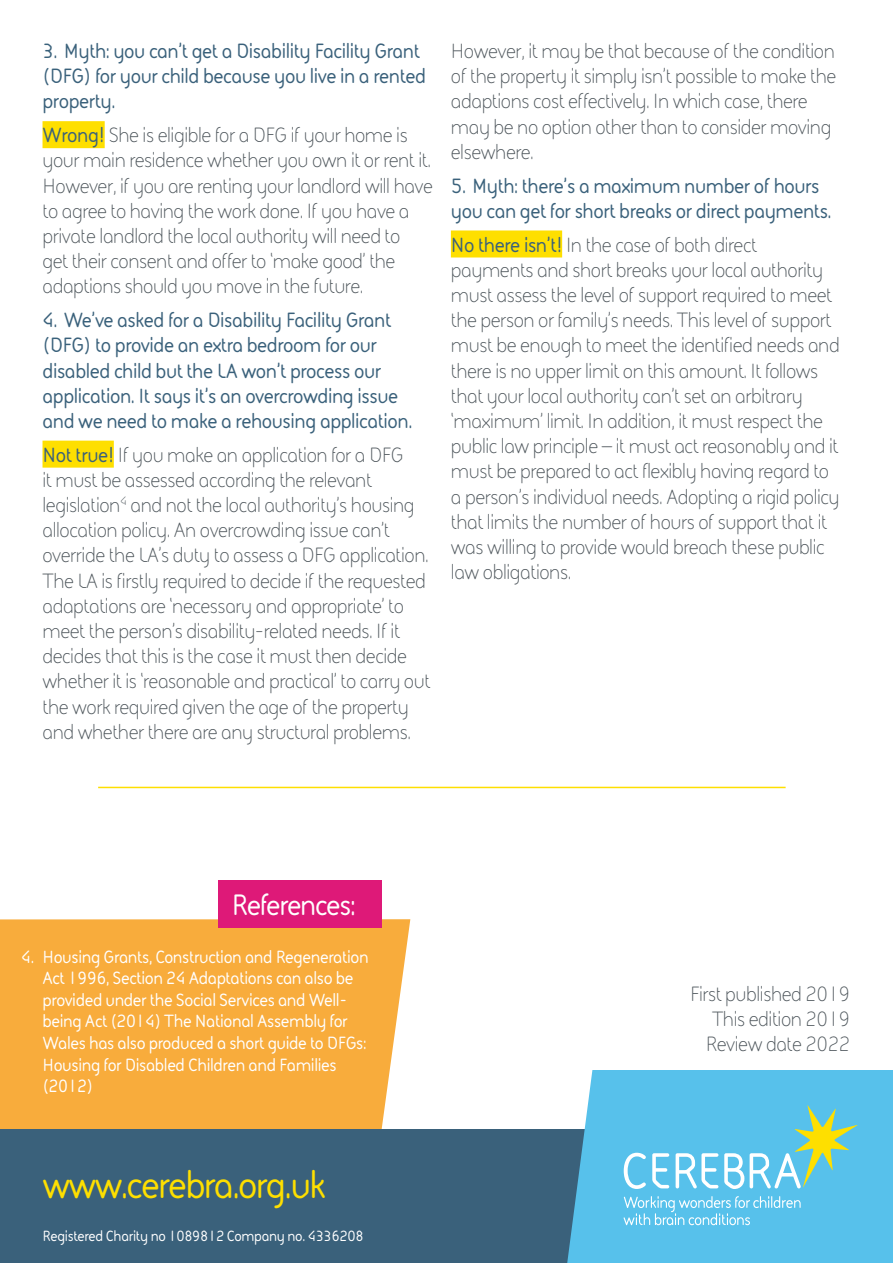
<style>
.page{position:relative;width:893px;height:1263px;background:#fff}
.page>*{position:absolute;margin:0;border:0;box-sizing:border-box;transform-origin:0 0}
.t1{font:700 39px "FS Sophie";letter-spacing:-.04em;color:#fedf00}
.t2{font:700 30px "FS Sophie";letter-spacing:-.04em;color:#fff}
.t3{font:21px/25.2px "FS Sophie";letter-spacing:-.02em;color:#4d555b}
.t4{font:700 21px/25.2px "FS Sophie";letter-spacing:-.02em;color:#3a617b}
.t5{font:700 18px/21.6px "FS Sophie";letter-spacing:-.02em;color:#fff}
.t6{font:700 15px "FS Sophie";letter-spacing:-.02em;color:#fff}
.s1{font-weight:700;color:#3a617b}
</style>
<div class="page">
<div style="left:0;top:919px;width:410px;height:210px;background:#f8ac3c"></div>
<div style="left:0;top:1129px;width:594px;height:134px;background:#3a617b"></div>
<div style="left:567px;top:1070px;width:326px;height:193px;background:#57c1eb"></div>
<div style="left:219px;top:880px;width:163px;height:48px;background:#de1978"></div>
<svg style="left:624px;top:1196px;width:177px;height:29px;background:#74cbee"></svg>
<svg style="left:624px;top:1153px;width:22px;height:36px"></svg>
<svg style="left:652px;top:1153px;width:17px;height:35px"></svg>
<svg style="left:676px;top:1153px;width:42px;height:35px"></svg>
<svg style="left:724px;top:1153px;width:20px;height:36px"></svg>
<svg style="left:750px;top:1105px;width:108px;height:83px;background:#7ac9ca"></svg>
<div style="left:43px;top:121px;width:62px;height:27px;background:#fedf00"></div>
<div style="left:43px;top:441px;width:71px;height:27px;background:#fedf00"></div>
<div style="left:451px;top:230px;width:111px;height:27px;background:#fedf00"></div>
<hr style="left:98px;top:787px;width:688px;height:1px;background:#fedf00">
<p class="t4" style="left:43px;top:37px;width:385px">3. Myth: you can’t get a Disability Facility Grant (DFG) for your child because you live in a rented property.</p>
<p class="t3" style="left:43px;top:122px;width:392px"><span class="s1">Wrong!</span> She is eligible for a DFG if your home is your main residence whether you own it or rent it.<br>However, if you are renting your landlord will have to agree to having the work done. If you have a private landlord the local authority will need to<br>get their consent and offer to ‘make good’ the adaptions should you move in the future.</p>
<p class="t4" style="left:43px;top:306px;width:371px">4. We’ve asked for a Disability Facility Grant (DFG) to provide an extra bedroom for our disabled child but the LA won’t process our application. It says it’s an overcrowding issue and we need to make a rehousing application.</p>
<p class="t3" style="left:43px;top:441px;width:389px"><span class="s1">Not true!</span> If you make an application for a DFG<br>it must be assessed according the relevant legislation<sup>4</sup> and not the local authority’s housing allocation policy. An overcrowding issue can’t override the LA’s duty to assess a DFG application.<br>The LA is firstly required to decide if the requested adaptations are ‘necessary and appropriate’ to meet the person’s disability-related needs. If it decides that this is the case it must then decide whether it is ‘reasonable and practical’ to carry out the work required given the age of the property and whether there are any structural problems.</p>
<p class="t3" style="left:451px;top:38px;width:387px">However, it may be that because of the condition of the property it simply isn’t possible to make the adaptions cost effectively. In which case, there may be no option other than to consider moving elsewhere.</p>
<p class="t4" style="left:451px;top:172px;width:382px">5. Myth: there’s a maximum number of hours you can get for short breaks or direct payments.</p>
<p class="t3" style="left:451px;top:231px;width:390px"><span class="s1">No there isn’t!</span> In the case of both direct payments and short breaks your local authority must assess the level of support required to meet the person or family’s needs. This level of support must be enough to meet the identified needs and there is no upper limit on this amount. It follows that your local authority can’t set an arbitrary ‘maximum’ limit. In addition, it must respect the public law principle – it must act reasonably and it must be prepared to act flexibly having regard to a person’s individual needs. Adopting a rigid policy that limits the number of hours of support that it was willing to provide would breach these public law obligations.</p>
<h2 class="t2" style="left:231px;top:884px;width:126px">References:</h2>
<p class="t5" style="left:43px;top:945px;width:328px;text-indent:-21px">4. Housing Grants, Construction and Regeneration Act 1996, Section 24 Adaptations can also be provided under the Social Services and Well&shy;being Act (2014) The National Assembly for Wales has also produced a short guide to DFGs:<br>Housing for Disabled Children and Families (2012)</p>
<h1 class="t1" style="left:43px;top:1157px;width:285px">www.cerebra.org.uk</h1>
<p class="t6" style="left:43px;top:1225px;width:323px">Registered Charity no 1089812 Company no. 4336208</p>
<p class="t3" style="left:706px;top:980px;width:146px;text-align:justify;text-indent:-16px">First published 2019<br>This edition 2019<br>Review date 2022</p>
</div>
